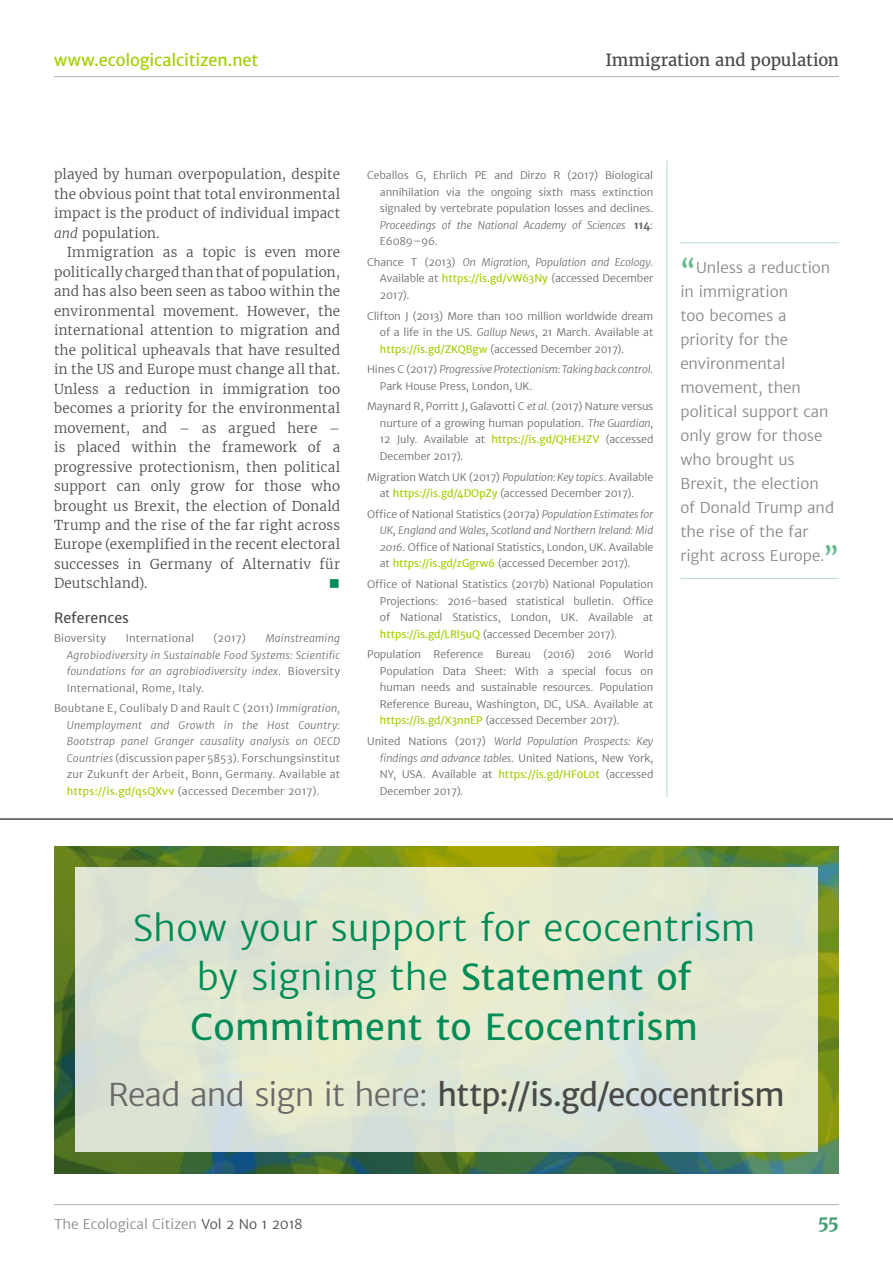
<style>
.page{position:relative;width:893px;height:1263px;background:#fff}
.page>*{position:absolute;margin:0;border:0;box-sizing:border-box;transform-origin:0 0}
.t1{font:300 36px/49.5px "Merriweather Sans";color:#008b57;text-align:center}
.t2{font:31.5px "Merriweather Sans";letter-spacing:-.025em;color:#4a4a49}
.t3{font:700 18px "Merriweather";color:#459d71}
.t4{font:16.5px "Merriweather Sans";letter-spacing:-.005em;color:#a1ce00}
.t5{font:16.5px "Merriweather";letter-spacing:-.01em;color:#4a4a49}
.t6{font:300 15px/24px "Merriweather Sans";color:#878787}
.t7{font:15px "Wingdings";color:#008b57}
.t8{font:14.25px "Merriweather Sans";letter-spacing:.005em;color:#4a4a49}
.t9{font:300 13.5px/19.5px "Merriweather";letter-spacing:.015em;color:#4a4a49;text-align:justify}
.t10{font:300 13.5px "Merriweather Sans";color:#878787}
.t11{font:300 10.5px/16.5px "Merriweather Sans";letter-spacing:-.005em;color:#6a6969;text-align:justify}
.t12{font:italic 300 10.5px/16.5px "Merriweather Sans";letter-spacing:.015em;color:#6a6969;text-align:justify}
.t13{font:italic 300 10.5px/16.5px "Merriweather Sans";letter-spacing:-.005em;color:#6a6969}
.t14{font:300 10.5px "Merriweather Sans";letter-spacing:.02em;color:#6a6969}
.s1{font-style:italic}
.s2{font-style:normal}
.s3{font-weight:400;color:#a1ce00}
.s4{font-weight:700}
.s5{font-family:"Merriweather";font-weight:700;font-size:22.5px;color:#64b88c}
.s6{font-weight:400}
.s7{font-weight:300;color:#6a6969}
.s8{color:#4a4a49}
</style>
<div class="page">
<hr style="left:54px;top:76px;width:785px;height:1px;background:#bcbcbc">
<hr style="left:54px;top:1204px;width:785px;height:1px;background:#bcbcbc">
<hr style="left:666px;top:160px;width:1px;height:637px;background:#b6dcc6">
<hr style="left:680px;top:242px;width:159px;height:1px;background:#b6dcc6">
<hr style="left:680px;top:578px;width:159px;height:1px;background:#b6dcc6">
<svg style="left:54px;top:846px;width:785px;height:328px;background:#587c2d"></svg>
<div style="left:75px;top:867px;width:743px;height:285px;background:linear-gradient(to right,#dde4d2,#e3e9d3)"></div>
<hr style="left:0;top:818px;width:893px;height:2px;background:#4a4a49">
<h3 class="t4" style="left:54px;top:50px;width:206px">www.ecologicalcitizen.net</h3>
<h3 class="t5" style="left:605px;top:49px;width:235px">Immigration and population</h3>
<p class="t9" style="left:54px;top:164px;width:288px">played by human overpopulation, despite the obvious point that total environmental impact is the product of individual impact <span class="s1">and</span> population.</p>
<p class="t9" style="left:54px;top:242px;width:288px;text-indent:13px">Immigration as a topic is even more politically charged than that of population, and has also been seen as taboo within the environmental movement. However, the international attention to migration and the political upheavals that have resulted in the US and Europe must change all that.<br>Unless a reduction in immigration too becomes a priority for the environmental movement, and – as argued here – is placed within the framework of a progressive protectionism, then political support can only grow for those who brought us Brexit, the election of Donald Trump and the rise of the far right across Europe (exemplified in the recent electoral successes in Germany of Alternativ für Deutschland).</p>
<h3 class="t7" style="left:329px;top:575px;width:13px">■</h3>
<h3 class="t8" style="left:54px;top:608px;width:77px">References</h3>
<p class="t14" style="left:54px;top:631px;width:54px">Bioversity</p>
<p class="t14" style="left:126px;top:631px;width:70px">International</p>
<p class="t11" style="left:214px;top:630px;width:34px">(2017)</p>
<p class="t12" style="left:67px;top:630px;width:275px;text-indent:199px">Mainstreaming Agrobiodiversity in Sustainable Food Systems: Scientific foundations for an agrobiodiversity index<span class="s2">. Bioversity International, Rome, Italy.</span></p>
<p class="t11" style="left:67px;top:700px;width:275px;text-indent:-13px">Boubtane E, Coulibaly D and Rault C (2011) <span class="s1">Immigration, Unemployment and Growth in the Host Country:<br>Bootstrap panel Granger causality analysis on OECD Countries</span> (discussion paper 5853). Forschungsinstitut zur Zukunft der Arbeit, Bonn, Germany. Available at <span class="s3">https://is.gd/qsQXvv</span> (accessed December 2017).</p>
<p class="t11" style="left:380px;top:167px;width:275px;text-indent:-13px">Ceballos G, Ehrlich PE and Dirzo R (2017) Biological annihilation via the ongoing sixth mass extinction signaled by vertebrate population losses and declines.<br><span class="s1">Proceedings of the National Academy of Sciences</span> <span class="s4">114</span>:<br>E6089–96.</p>
<p class="t11" style="left:380px;top:254px;width:275px;text-indent:-13px">Chance T (2013) <span class="s1">On Migration, Population and Ecology</span>.<br>Available at <span class="s3">https://is.gd/vW63Ny</span> (accessed December 2017).</p>
<p class="t11" style="left:380px;top:307px;width:275px;text-indent:-13px">Clifton J (2013) More than 100 million worldwide dream of a life in the US. <span class="s1">Gallup News</span>, 21 March. Available at <span class="s3">https://is.gd/ZKQBgw</span> (accessed December 2017).</p>
<p class="t13" style="left:380px;top:361px;width:275px;text-indent:-13px"><span class="s2">Hines C (2017)</span> Progressive Protectionism: Taking back control<span class="s2">.<br>Park House Press, London, UK.</span></p>
<p class="t11" style="left:380px;top:398px;width:275px;text-indent:-13px">Maynard R, Porritt J, Galavotti C <span class="s1">et al.</span> (2017) Nature versus nurture of a growing human population. <span class="s1">The Guardian</span>, 12 July. Available at <span class="s3">https://is.gd/QHEHZV</span> (accessed December 2017).</p>
<p class="t11" style="left:367px;top:469px;width:288px;text-align:center">Migration Watch UK (2017) <span class="s1">Population: Key topics</span>. Available at <span class="s3">https://is.gd/4DOpZy</span> (accessed December 2017).</p>
<p class="t11" style="left:380px;top:506px;width:275px;text-indent:-13px">Office of National Statistics (2017a) <span class="s1">Population Estimates for UK, England and Wales, Scotland and Northern Ireland: Mid 2016</span>. Office of National Statistics, London, UK. Available at <span class="s3">https://is.gd/zGgrw6</span> (accessed December 2017).</p>
<p class="t11" style="left:380px;top:576px;width:275px;text-indent:-13px">Office of National Statistics (2017b) National Population Projections: 2016-based statistical bulletin. Office of National Statistics, London, UK. Available at <span class="s3">https://is.gd/LRl5uQ</span> (accessed December 2017).</p>
<p class="t11" style="left:380px;top:646px;width:275px;text-indent:-13px">Population Reference Bureau (2016) 2016 World Population Data Sheet: With a special focus on human needs and sustainable resources. Population Reference Bureau, Washington, DC, USA. Available at <span class="s3">https://is.gd/X3nnEP</span> (accessed December 2017).</p>
<p class="t11" style="left:380px;top:733px;width:275px;text-indent:-13px">United Nations (2017) <span class="s1">World Population Prospects: Key findings and advance tables</span>. United Nations, New York, NY, USA. Available at <span class="s3">https://is.gd/HF0L0t</span> (accessed December 2017).</p>
<h3 class="t6" style="left:680px;top:255px;width:160px"><span class="s5">“</span>Unless a reduction in immigration<br>too becomes a priority for the environmental movement, then political support can only grow for those who brought us<br>Brexit, the election<br>of Donald Trump and the rise of the far right across Europe.<span class="s5">”</span></h3>
<h1 class="t1" style="left:133px;top:903px;width:624px">Show your support for ecocentrism by signing the <span class="s6">Statement of<br>Commitment to Ecocentrism</span></h1>
<h2 class="t2" style="left:108px;top:1074px;width:678px"><span class="s7">Read and sign it here:</span> http://is.gd/ecocentrism</h2>
<p class="t10" style="left:54px;top:1215px;width:250px">The Ecological Citizen <span class="s8">Vol 2 No 1 2018</span></p>
<h3 class="t3" style="left:818px;top:1210px;width:23px">55</h3>
</div>
